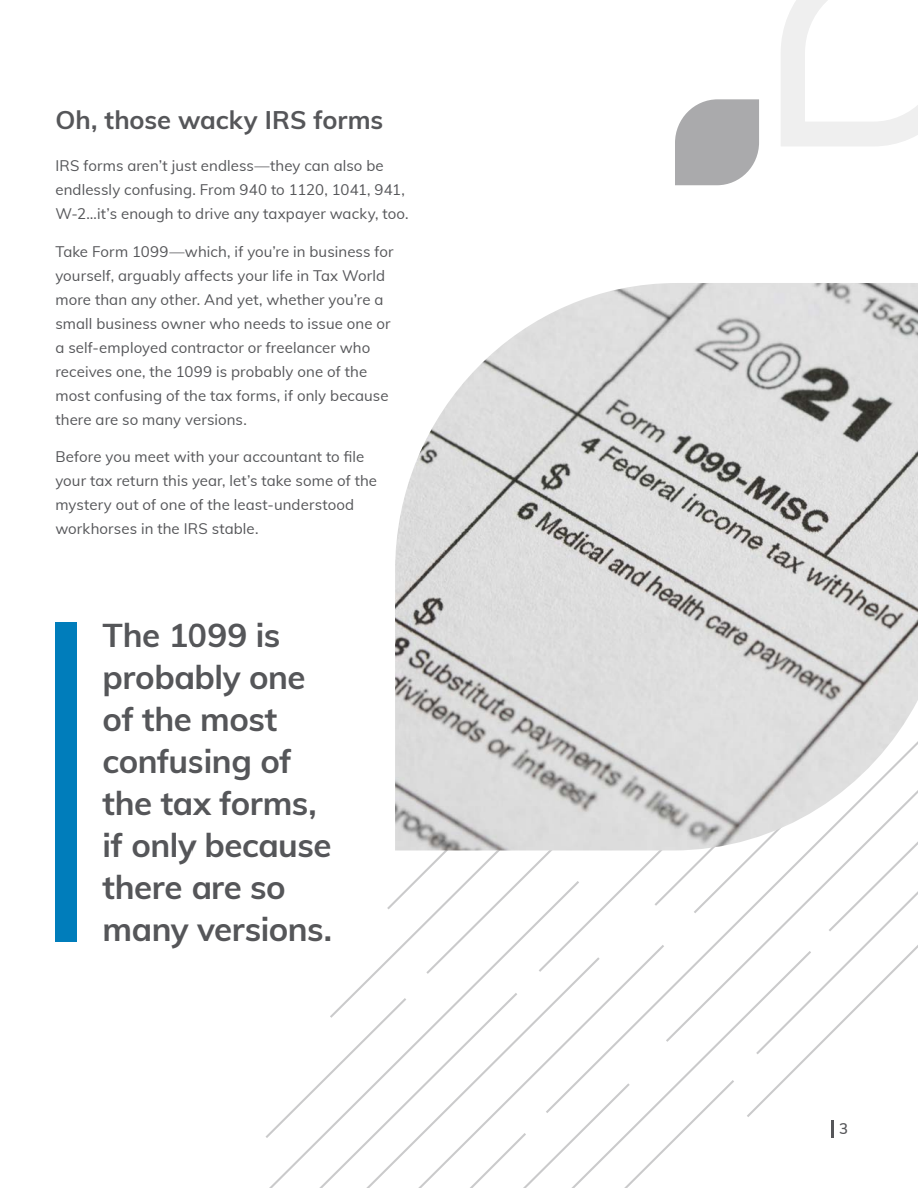
<style>
.page{position:relative;width:918px;height:1188px;background:#fff}
.page>*{position:absolute;margin:0;border:0;box-sizing:border-box;transform-origin:0 0}
.t1{font:700 33px/42px "Muli";letter-spacing:-.015em;color:#555659}
.t2{font:700 25.5px "Muli";color:#555659}
.t3{font:15px/24px "Muli";letter-spacing:.005em;color:#555659}
.t4{font:600 15px "Muli";color:#555659}
</style>
<div class="page">
<div style="left:55px;top:622px;width:22px;height:320px;background:#007dbb"></div>
<svg style="left:781px;top:0;width:137px;height:146px"></svg>
<svg style="left:675px;top:99px;width:84px;height:86px;background:#b3b3b5"></svg>
<svg style="left:265px;top:850px;width:653px;height:338px"></svg>
<img style="left:395px;top:283px;width:523px;height:567px">
<p class="t2" style="left:55px;top:101px;width:329px">Oh, those wacky IRS forms</p>
<p class="t3" style="left:55px;top:153px;width:355px">IRS forms aren’t just endless—they can also be endlessly confusing. From 940 to 1120, 1041, 941,<br>W-2…it’s enough to drive any taxpayer wacky, too.</p>
<p class="t3" style="left:55px;top:239px;width:340px">Take Form 1099—which, if you’re in business for yourself, arguably affects your life in Tax World more than any other. And yet, whether you’re a small business owner who needs to issue one or a self-employed contractor or freelancer who receives one, the 1099 is probably one of the most confusing of the tax forms, if only because there are so many versions.</p>
<p class="t3" style="left:55px;top:444px;width:323px">Before you meet with your accountant to file your tax return this year, let’s take some of the mystery out of one of the least-understood workhorses in the IRS stable.</p>
<p class="t1" style="left:103px;top:612px;width:231px">The 1099 is probably one of the most confusing of the tax forms, if only because there are so many versions.</p>
<p class="t4" style="left:839px;top:1118px;width:10px">3</p>
</div>
